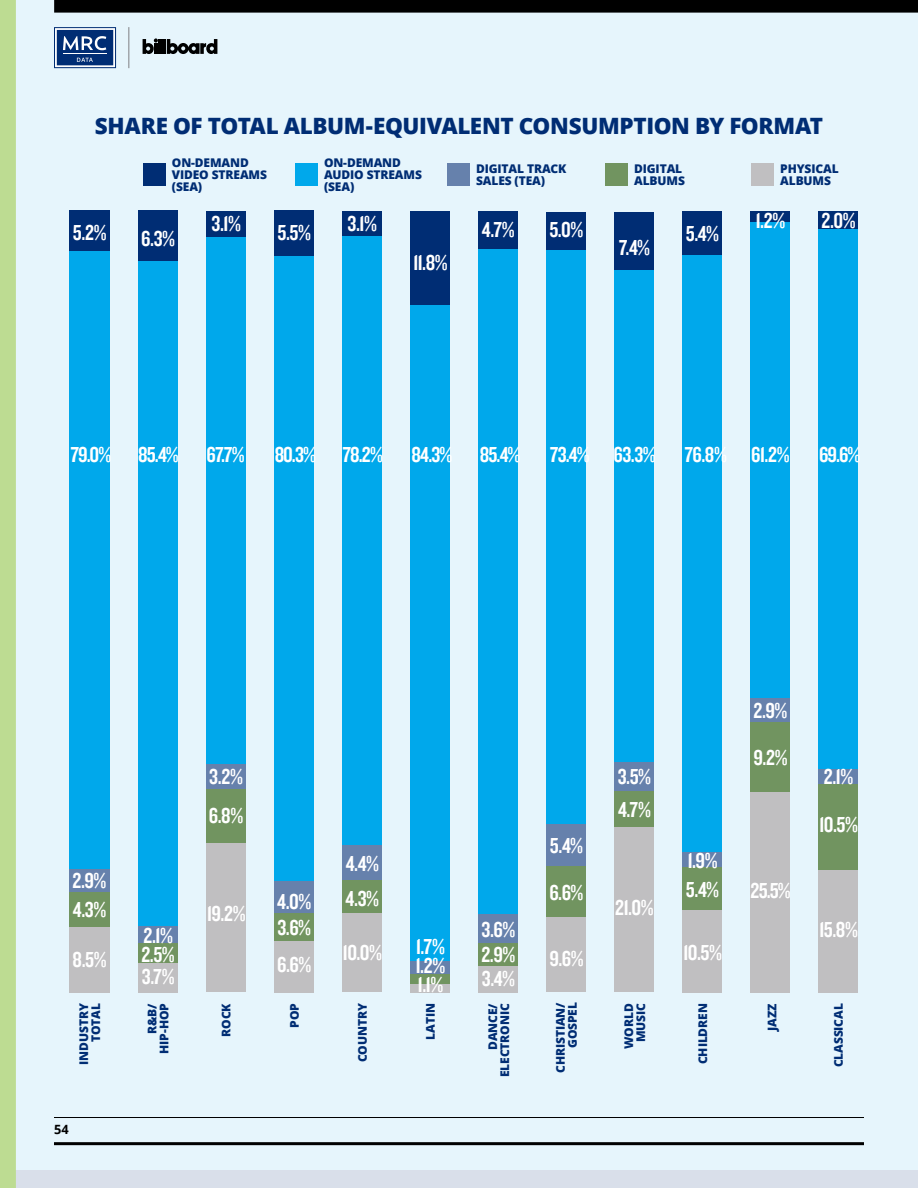
<style>
.page{position:relative;width:918px;height:1188px;background:#e6f5fc}
.page>*{position:absolute;margin:0;border:0;box-sizing:border-box;transform-origin:0 0}
.t1{font:22.5px "Knockout 49 Liteweight";letter-spacing:-.035em;color:#fff}
.t2{font:800 22.5px "Open Sans";letter-spacing:-.015em;color:#002d74}
.t3{font:700 12.75px "Open Sans";color:#000}
.t4{font:800 12px/12px "Open Sans";letter-spacing:-.01em;color:#002d74}
</style>
<div class="page">
<svg style="left:54px;top:27px;width:62px;height:41px;background:#436498"></svg>
<hr style="left:63px;top:54px;width:43px;height:1px;background:#fff">
<hr style="left:129px;top:27px;width:1px;height:41px;background:#807f83">
<hr style="left:54px;top:1142px;width:810px;height:3px;background:#000">
<hr style="left:54px;top:1117px;width:810px;height:1px;background:#000">
<div style="left:0;top:1170px;width:918px;height:18px;background:#d9dfea"></div>
<div style="left:0;top:0;width:16px;height:1188px;background:#bddc92"></div>
<div style="left:54px;top:0;width:864px;height:13px;background:#000"></div>
<hr style="left:158px;top:39px;width:4px;height:15px;background:#000">
<hr style="left:163px;top:39px;width:3px;height:15px;background:#000">
<svg style="left:167px;top:39px;width:50px;height:15px"></svg>
<svg style="left:143px;top:38px;width:15px;height:16px"></svg>
<div style="left:69px;top:210px;width:41px;height:42px;background:#002d74"></div>
<div style="left:69px;top:251px;width:41px;height:623px;background:#00a8eb"></div>
<div style="left:69px;top:869px;width:41px;height:23px;background:#6681ac"></div>
<div style="left:69px;top:892px;width:41px;height:36px;background:#719460"></div>
<div style="left:69px;top:927px;width:41px;height:66px;background:#c0bfc1"></div>
<div style="left:138px;top:211px;width:40px;height:50px;background:#002d74"></div>
<div style="left:138px;top:261px;width:40px;height:667px;background:#00a8eb"></div>
<div style="left:138px;top:927px;width:40px;height:18px;background:#6681ac"></div>
<div style="left:138px;top:944px;width:40px;height:26px;background:#719460"></div>
<div style="left:138px;top:963px;width:40px;height:29px;background:#c0bfc1"></div>
<div style="left:206px;top:211px;width:40px;height:26px;background:#002d74"></div>
<div style="left:206px;top:237px;width:40px;height:541px;background:#00a8eb"></div>
<div style="left:206px;top:764px;width:40px;height:25px;background:#6681ac"></div>
<div style="left:206px;top:789px;width:40px;height:55px;background:#719460"></div>
<div style="left:206px;top:843px;width:40px;height:149px;background:#c0bfc1"></div>
<div style="left:274px;top:211px;width:40px;height:45px;background:#002d74"></div>
<div style="left:274px;top:256px;width:40px;height:629px;background:#00a8eb"></div>
<div style="left:274px;top:881px;width:40px;height:36px;background:#6681ac"></div>
<div style="left:274px;top:913px;width:40px;height:29px;background:#719460"></div>
<div style="left:274px;top:941px;width:40px;height:51px;background:#c0bfc1"></div>
<div style="left:343px;top:211px;width:39px;height:25px;background:#002d74"></div>
<div style="left:343px;top:236px;width:39px;height:609px;background:#00a8eb"></div>
<div style="left:343px;top:845px;width:39px;height:39px;background:#6681ac"></div>
<div style="left:343px;top:880px;width:39px;height:35px;background:#719460"></div>
<div style="left:343px;top:914px;width:39px;height:78px;background:#c0bfc1"></div>
<div style="left:411px;top:211px;width:39px;height:95px;background:#002d74"></div>
<div style="left:411px;top:305px;width:39px;height:656px;background:#00a8eb"></div>
<div style="left:411px;top:961px;width:39px;height:13px;background:#6681ac"></div>
<div style="left:411px;top:974px;width:39px;height:10px;background:#719460"></div>
<div style="left:411px;top:984px;width:39px;height:8px;background:#c0bfc1"></div>
<div style="left:479px;top:211px;width:39px;height:38px;background:#002d74"></div>
<div style="left:479px;top:249px;width:39px;height:668px;background:#00a8eb"></div>
<div style="left:479px;top:915px;width:39px;height:28px;background:#6681ac"></div>
<div style="left:479px;top:943px;width:39px;height:23px;background:#719460"></div>
<div style="left:479px;top:966px;width:39px;height:26px;background:#c0bfc1"></div>
<div style="left:547px;top:212px;width:39px;height:42px;background:#002d74"></div>
<div style="left:547px;top:250px;width:39px;height:578px;background:#00a8eb"></div>
<div style="left:547px;top:825px;width:39px;height:41px;background:#6681ac"></div>
<div style="left:547px;top:866px;width:39px;height:52px;background:#719460"></div>
<div style="left:547px;top:917px;width:39px;height:75px;background:#c0bfc1"></div>
<div style="left:615px;top:212px;width:39px;height:58px;background:#002d74"></div>
<div style="left:615px;top:270px;width:39px;height:515px;background:#00a8eb"></div>
<div style="left:615px;top:763px;width:39px;height:28px;background:#6681ac"></div>
<div style="left:615px;top:791px;width:39px;height:37px;background:#719460"></div>
<div style="left:615px;top:828px;width:39px;height:164px;background:#c0bfc1"></div>
<div style="left:683px;top:211px;width:39px;height:44px;background:#002d74"></div>
<div style="left:683px;top:255px;width:39px;height:601px;background:#00a8eb"></div>
<div style="left:683px;top:853px;width:39px;height:15px;background:#6681ac"></div>
<div style="left:683px;top:867px;width:39px;height:44px;background:#719460"></div>
<div style="left:683px;top:910px;width:39px;height:82px;background:#c0bfc1"></div>
<div style="left:751px;top:211px;width:39px;height:11px;background:#002d74"></div>
<div style="left:751px;top:222px;width:39px;height:497px;background:#00a8eb"></div>
<div style="left:751px;top:698px;width:39px;height:24px;background:#6681ac"></div>
<div style="left:751px;top:722px;width:39px;height:70px;background:#719460"></div>
<div style="left:751px;top:792px;width:39px;height:200px;background:#c0bfc1"></div>
<div style="left:819px;top:211px;width:39px;height:18px;background:#002d74"></div>
<div style="left:819px;top:229px;width:39px;height:546px;background:#00a8eb"></div>
<div style="left:819px;top:769px;width:39px;height:19px;background:#6681ac"></div>
<div style="left:819px;top:784px;width:39px;height:99px;background:#719460"></div>
<div style="left:819px;top:870px;width:39px;height:122px;background:#c0bfc1"></div>
<div style="left:144px;top:163px;width:22px;height:23px;background:#002d74"></div>
<div style="left:295px;top:163px;width:23px;height:23px;background:#00a8eb"></div>
<div style="left:448px;top:163px;width:22px;height:23px;background:#6681ac"></div>
<div style="left:606px;top:163px;width:22px;height:23px;background:#719460"></div>
<div style="left:752px;top:163px;width:22px;height:23px;background:#c0bfc1"></div>
<p class="t2" style="left:95px;top:109px;width:730px">SHARE OF TOTAL ALBUM-EQUIVALENT CONSUMPTION BY FORMAT</p>
<p class="t4" style="left:172px;top:156px;width:97px">ON-DEMAND<br>VIDEO STREAMS (SEA)</p>
<p class="t4" style="left:324px;top:156px;width:99px">ON-DEMAND<br>AUDIO STREAMS (SEA)</p>
<p class="t4" style="left:476px;top:162px;width:92px">DIGITAL TRACK<br>SALES (TEA)</p>
<p class="t4" style="left:634px;top:162px;width:52px">DIGITAL<br>ALBUMS</p>
<p class="t4" style="left:780px;top:162px;width:60px">PHYSICAL<br>ALBUMS</p>
<p class="t1" style="left:73px;top:218px;width:35px">5.2%</p>
<p class="t1" style="left:141px;top:224px;width:35px">6.3%</p>
<p class="t1" style="left:212px;top:209px;width:31px">3.1%</p>
<p class="t1" style="left:278px;top:218px;width:35px">5.5%</p>
<p class="t1" style="left:348px;top:209px;width:31px">3.1%</p>
<p class="t1" style="left:413px;top:248px;width:36px">11.8%</p>
<p class="t1" style="left:482px;top:215px;width:34px">4.7%</p>
<p class="t1" style="left:549px;top:215px;width:36px">5.0%</p>
<p class="t1" style="left:619px;top:233px;width:33px">7.4%</p>
<p class="t1" style="left:686px;top:220px;width:35px">5.4%</p>
<p class="t1" style="left:755px;top:206px;width:31px">1.2%</p>
<p class="t1" style="left:822px;top:206px;width:36px">2.0%</p>
<p class="t1" style="left:70px;top:440px;width:176px">79.0% 85.4% 67.7%</p>
<p class="t1" style="left:275px;top:440px;width:110px">80.3% 78.2%</p>
<p class="t1" style="left:411px;top:440px;width:110px">84.3% 85.4%</p>
<p class="t1" style="left:550px;top:440px;width:107px">73.4% 63.3%</p>
<p class="t1" style="left:684px;top:440px;width:107px">76.8% 61.2%</p>
<p class="t1" style="left:819px;top:440px;width:43px">69.6%</p>
<p class="t1" style="left:754px;top:696px;width:35px">2.9%</p>
<p class="t1" style="left:73px;top:866px;width:35px">2.9%</p>
<p class="t1" style="left:73px;top:895px;width:35px">4.3%</p>
<p class="t1" style="left:73px;top:946px;width:35px">8.5%</p>
<p class="t4" style="left:77px;top:1065px;width:63px;text-align:right;rotate:-90deg">INDUSTRY<br>TOTAL</p>
<p class="t3" style="left:54px;top:1120px;width:16px">54</p>
<p class="t1" style="left:753px;top:743px;width:36px">9.2%</p>
<p class="t1" style="left:209px;top:762px;width:35px">3.2%</p>
<p class="t1" style="left:618px;top:763px;width:35px">3.5%</p>
<p class="t1" style="left:824px;top:763px;width:31px">2.1%</p>
<p class="t1" style="left:209px;top:801px;width:36px">6.8%</p>
<p class="t1" style="left:618px;top:796px;width:34px">4.7%</p>
<p class="t1" style="left:819px;top:811px;width:40px">10.5%</p>
<p class="t1" style="left:346px;top:850px;width:35px">4.4%</p>
<p class="t1" style="left:550px;top:832px;width:35px">5.4%</p>
<p class="t1" style="left:687px;top:846px;width:32px">1.9%</p>
<p class="t1" style="left:144px;top:921px;width:31px">2.1%</p>
<p class="t1" style="left:141px;top:940px;width:35px">2.5%</p>
<p class="t1" style="left:142px;top:962px;width:34px">3.7%</p>
<p class="t1" style="left:207px;top:899px;width:40px">19.2%</p>
<p class="t1" style="left:277px;top:887px;width:36px">4.0%</p>
<p class="t1" style="left:277px;top:913px;width:35px">3.6%</p>
<p class="t1" style="left:277px;top:950px;width:36px">6.6%</p>
<p class="t1" style="left:346px;top:884px;width:35px">4.3%</p>
<p class="t1" style="left:343px;top:938px;width:41px">10.0%</p>
<p class="t1" style="left:482px;top:916px;width:35px">3.6%</p>
<p class="t1" style="left:416px;top:932px;width:31px">1.7%</p>
<p class="t1" style="left:481px;top:941px;width:35px">2.9%</p>
<p class="t1" style="left:415px;top:952px;width:31px">1.2%</p>
<p class="t1" style="left:418px;top:971px;width:27px">1.1%</p>
<p class="t1" style="left:482px;top:964px;width:35px">3.4%</p>
<p class="t1" style="left:549px;top:878px;width:36px">6.6%</p>
<p class="t1" style="left:549px;top:944px;width:36px">9.6%</p>
<p class="t1" style="left:615px;top:893px;width:40px">21.0%</p>
<p class="t1" style="left:686px;top:875px;width:35px">5.4%</p>
<p class="t1" style="left:683px;top:938px;width:40px">10.5%</p>
<p class="t1" style="left:751px;top:877px;width:42px">25.5%</p>
<p class="t1" style="left:819px;top:916px;width:40px">15.8%</p>
<p class="t4" style="left:146px;top:1054px;width:52px;text-align:right;rotate:-90deg">R&amp;B/<br>HIP-HOP</p>
<p class="t4" style="left:220px;top:1037px;width:35px;rotate:-90deg">ROCK</p>
<p class="t4" style="left:288px;top:1028px;width:26px;rotate:-90deg">POP</p>
<p class="t4" style="left:356px;top:1062px;width:60px;rotate:-90deg">COUNTRY</p>
<p class="t4" style="left:424px;top:1040px;width:38px;rotate:-90deg">LATIN</p>
<p class="t4" style="left:486px;top:1077px;width:75px;text-align:right;rotate:-90deg">DANCE/<br>ELECTRONIC</p>
<p class="t4" style="left:554px;top:1073px;width:72px;text-align:right;rotate:-90deg">CHRISTIAN/<br>GOSPEL</p>
<p class="t4" style="left:622px;top:1049px;width:47px;text-align:center;rotate:-90deg">WORLD<br>MUSIC</p>
<p class="t4" style="left:696px;top:1064px;width:62px;rotate:-90deg">CHILDREN</p>
<p class="t4" style="left:765px;top:1031px;width:29px;rotate:-90deg">JAZZ</p>
<p class="t4" style="left:832px;top:1067px;width:66px;rotate:-90deg">CLASSICAL</p>
</div>
